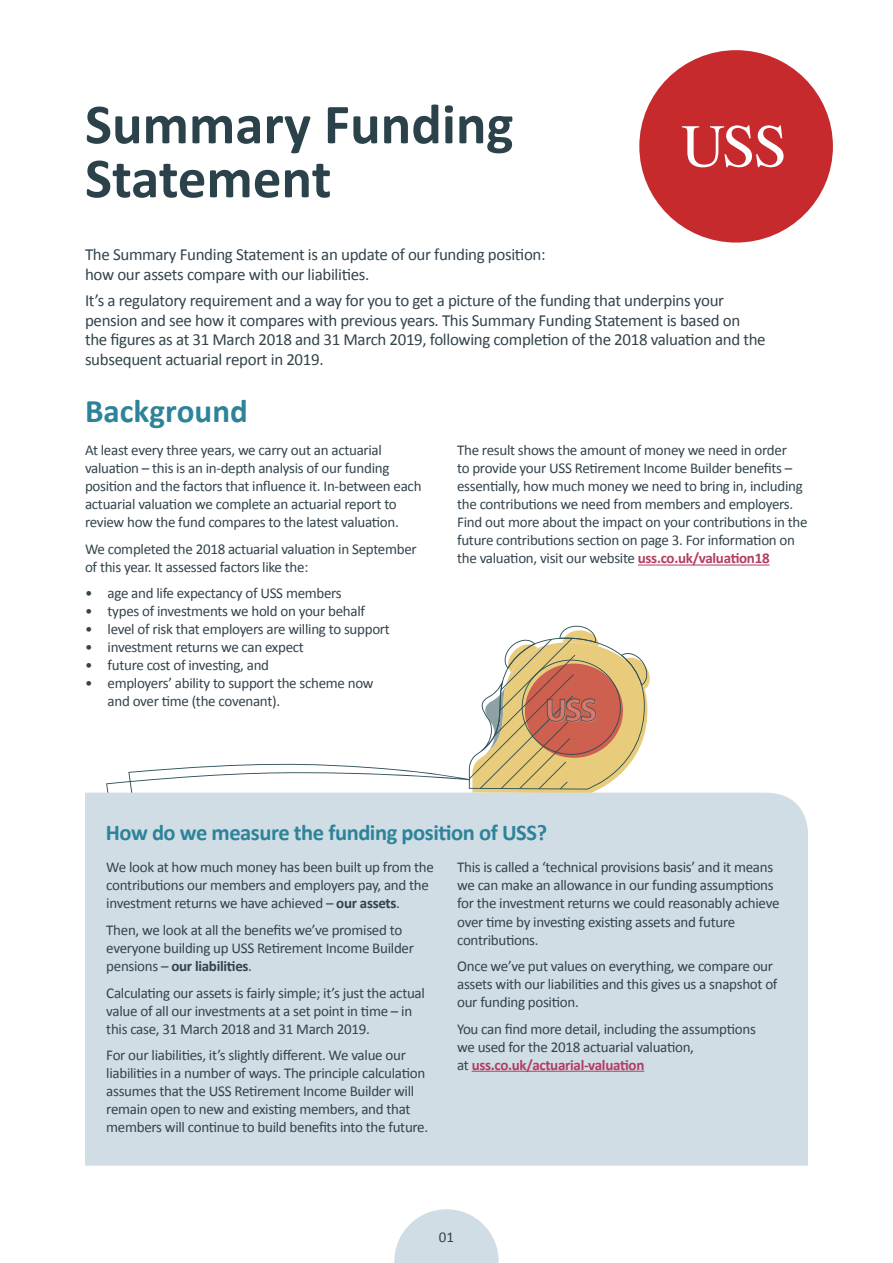
<style>
.page{position:relative;width:893px;height:1263px;background:#fff}
.page>*{position:absolute;margin:0;border:0;box-sizing:border-box;transform-origin:0 0}
.t1{font:700 57px/54px "Calibri";color:#2b424b}
.t2{font:700 33px "Calibri";color:#2d8399}
.t3{font:700 22.5px "Calibri";letter-spacing:-.02em;color:#2d8399}
.t4{font:16.95px/19.8px "Calibri";letter-spacing:-.02em;color:#33444d}
.t5{font:15px/18px "Calibri";letter-spacing:-.02em;color:#33444d}
.s1{font-weight:700;color:#b33c61}
.s2{font-weight:700}
</style>
<div class="page">
<hr style="left:638px;top:564px;width:132px;height:1px;background:#b33c61">
<div style="left:639px;top:50px;width:194px;height:193px;background:#c62a2c;border-radius:50%"></div>
<svg style="left:682px;top:125px;width:102px;height:42px"></svg>
<svg style="left:394px;top:1209px;width:105px;height:54px"></svg>
<svg style="left:106px;top:625px;width:545px;height:168px"></svg>
<div style="left:85px;top:793px;width:723px;height:372px;background:#d0dde4"></div>
<hr style="left:472px;top:1071px;width:172px;height:1px;background:#b33c61">
<h1 class="t1" style="left:85px;top:95px;width:430px">Summary Funding<br>Statement</h1>
<p class="t4" style="left:85px;top:244px;width:462px">The Summary Funding Statement is an update of our funding position: how our assets compare with our liabilities.</p>
<p class="t4" style="left:85px;top:290px;width:682px">It’s a regulatory requirement and a way for you to get a picture of the funding that underpins your pension and see how it compares with previous years. This Summary Funding Statement is based on the figures as at 31 March 2018 and 31 March 2019, following completion of the 2018 valuation and the subsequent actuarial report in 2019.</p>
<h2 class="t2" style="left:85px;top:388px;width:164px">Background</h2>
<p class="t5" style="left:85px;top:441px;width:338px">At least every three years, we carry out an actuarial valuation – this is an in-depth analysis of our funding position and the factors that influence it. In-between each actuarial valuation we complete an actuarial report to review how the fund compares to the latest valuation.</p>
<p class="t5" style="left:85px;top:539px;width:333px">We completed the 2018 actuarial valuation in September of this year. It assessed factors like the:</p>
<p class="t5" style="left:85px;top:584px;width:258px">• age and life expectancy of USS members</p>
<p class="t5" style="left:85px;top:602px;width:282px">• types of investments we hold on your behalf</p>
<p class="t5" style="left:85px;top:620px;width:306px">• level of risk that employers are willing to support</p>
<p class="t5" style="left:85px;top:638px;width:220px">• investment returns we can expect</p>
<p class="t5" style="left:85px;top:656px;width:186px">• future cost of investing, and</p>
<p class="t5" style="left:108px;top:674px;width:268px;text-indent:-22px">• employers’ ability to support the scheme now and over time (the covenant).</p>
<p class="t5" style="left:457px;top:441px;width:352px">The result shows the amount of money we need in order<br>to provide your USS Retirement Income Builder benefits – essentially, how much money we need to bring in, including the contributions we need from members and employers.<br>Find out more about the impact on your contributions in the future contributions section on page 3. For information on the valuation, visit our website <span class="s1">uss.co.uk/valuation18</span></p>
<h3 class="t3" style="left:106px;top:817px;width:443px">How do we measure the funding position of USS?</h3>
<p class="t5" style="left:106px;top:858px;width:329px">We look at how much money has been built up from the contributions our members and employers pay, and the investment returns we have achieved – <span class="s2">our assets</span>.</p>
<p class="t5" style="left:106px;top:920px;width:309px">Then, we look at all the benefits we’ve promised to everyone building up USS Retirement Income Builder pensions – <span class="s2">our liabilities</span>.</p>
<p class="t5" style="left:106px;top:983px;width:320px">Calculating our assets is fairly simple; it’s just the actual value of all our investments at a set point in time – in this case, 31 March 2018 and 31 March 2019.</p>
<p class="t5" style="left:106px;top:1046px;width:323px">For our liabilities, it’s slightly different. We value our liabilities in a number of ways. The principle calculation assumes that the USS Retirement Income Builder will remain open to new and existing members, and that members will continue to build benefits into the future.</p>
<p class="t5" style="left:457px;top:858px;width:324px">This is called a ‘technical provisions basis’ and it means we can make an allowance in our funding assumptions for the investment returns we could reasonably achieve over time by investing existing assets and future contributions.</p>
<p class="t5" style="left:457px;top:956px;width:322px">Once we’ve put values on everything, we compare our assets with our liabilities and this gives us a snapshot of our funding position.</p>
<p class="t5" style="left:457px;top:1019px;width:300px">You can find more detail, including the assumptions we used for the 2018 actuarial valuation,<br>at <span class="s1">uss.co.uk/actuarial-valuation</span></p>
<p class="t5" style="left:439px;top:1227px;width:17px">01</p>
</div>
